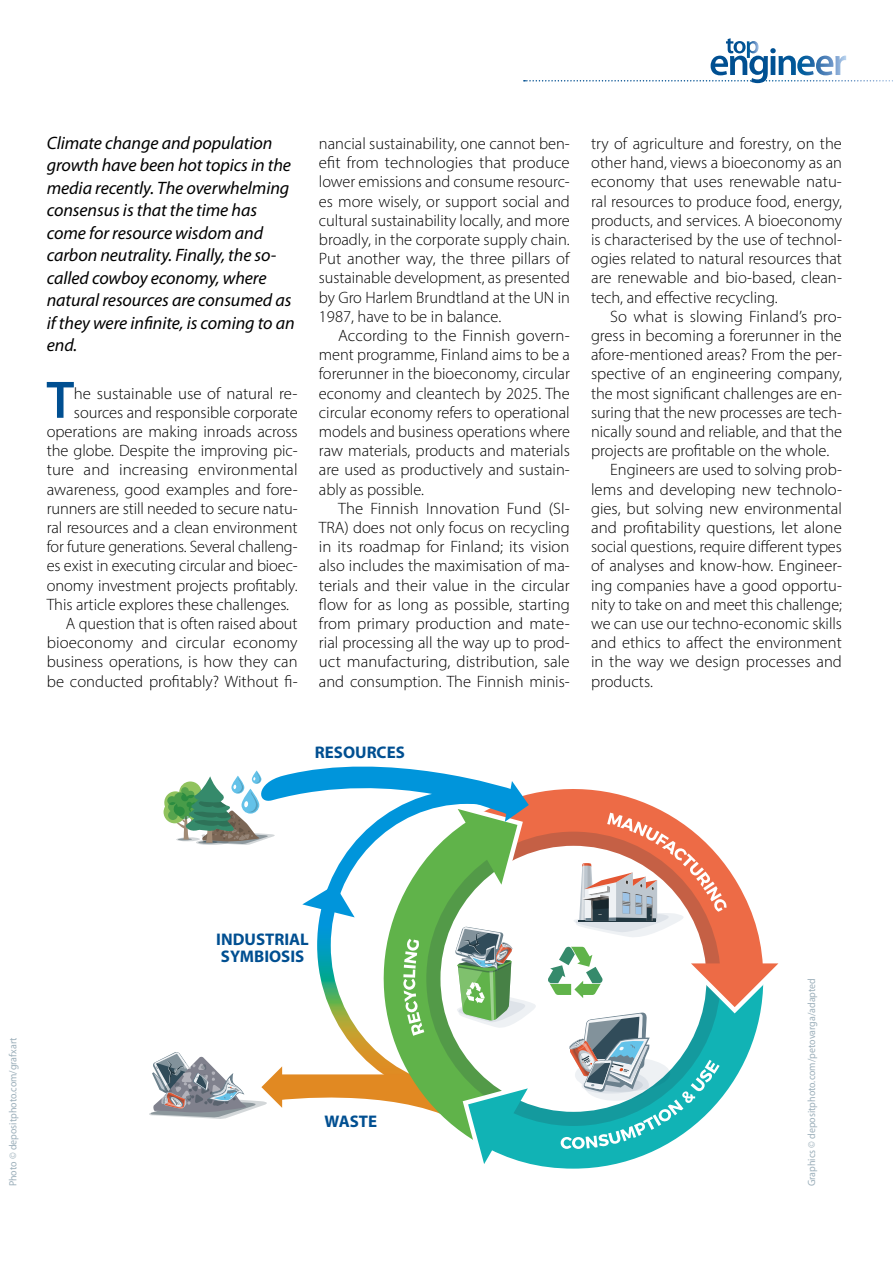
<style>
.page{position:relative;width:893px;height:1263px;background:#fff}
.page>*{position:absolute;margin:0;border:0;box-sizing:border-box;transform-origin:0 0}
._22en_body_with_anfa{font:600 53.1px "Myriad Pro";color:#004f91}
._13en_article_ingres{font:italic 18px/22.5px "Myriad Pro";letter-spacing:-.005em;color:#000}
._15en_article_lift{font:700 16.8px/16.8px "Myriad Pro";color:#004f91}
._21en_body_with_inde{font:300 16.5px/19.2px "Myriad Pro";color:#000;text-align:justify}
._22en_body_with_anfa-2{font:300 16.5px "Myriad Pro";letter-spacing:-.005em;color:#000}
._99en_photo_credit{font:10.5px "Myriad Pro";color:#9db0bb;scale:.95 1}
</style>
<div class="page">
<svg style="left:524px;top:38px;width:369px;height:45px"></svg>
<svg style="left:317px;top:917px;width:40px;height:134px"></svg>
<div style="left:331px;top:804px;width:272px;height:283px;background:#fff;border-radius:50%"></div>
<svg style="left:529px;top:789px;width:232px;height:158px"></svg>
<svg style="left:357px;top:814px;width:216px;height:238px"></svg>
<svg style="left:528px;top:1119px;width:130px;height:49px;fill:#11b3b5"></svg>
<svg style="left:426px;top:832px;width:295px;height:294px;fill:#539a48"></svg>
<div style="left:440px;top:846px;width:266px;height:266px;background:#fff;border-radius:50%"></div>
<svg style="left:403px;top:939px;width:21px;height:97px"></svg>
<svg style="left:164px;top:766px;width:365px;height:151px"></svg>
<svg style="left:149px;top:1052px;width:379px;height:112px"></svg>
<svg style="left:547px;top:947px;width:231px;height:202px"></svg>
<svg style="left:573px;top:813px;width:154px;height:124px"></svg>
<svg style="left:455px;top:926px;width:81px;height:102px"></svg>
<p class="_13en_article_ingres" style="left:47px;top:131px;width:249px">Climate change and population growth have been hot topics in the media recently. The overwhelming consensus is that the time has come for resource wisdom and carbon neutrality. Finally, the so&shy;called cowboy economy, where natural resources are consumed as if they were infinite, is coming to an end.</p>
<p class="_22en_body_with_anfa" style="left:46px;top:366px;width:29px">T</p>
<p class="_22en_body_with_anfa-2" style="left:74px;top:383px;width:225px">he sustainable use of natural re-</p>
<p class="_22en_body_with_anfa-2" style="left:74px;top:402px;width:225px">sources and responsible corporate</p>
<p class="_22en_body_with_anfa-2" style="left:47px;top:422px;width:252px">operations are making inroads across</p>
<p class="_22en_body_with_anfa-2" style="left:47px;top:441px;width:252px">the globe. Despite the improving pic-</p>
<p class="_22en_body_with_anfa-2" style="left:47px;top:460px;width:252px">ture and increasing environmental</p>
<p class="_22en_body_with_anfa-2" style="left:47px;top:479px;width:252px">awareness, good examples and fore-</p>
<p class="_22en_body_with_anfa-2" style="left:47px;top:498px;width:252px">runners are still needed to secure natu-</p>
<p class="_22en_body_with_anfa-2" style="left:47px;top:518px;width:252px">ral resources and a clean environment</p>
<p class="_22en_body_with_anfa-2" style="left:47px;top:537px;width:252px">for future generations. Several challeng-</p>
<p class="_22en_body_with_anfa-2" style="left:47px;top:556px;width:252px">es exist in executing circular and bioec-</p>
<p class="_22en_body_with_anfa-2" style="left:47px;top:575px;width:252px">onomy investment projects profitably.</p>
<p class="_22en_body_with_anfa-2" style="left:47px;top:594px;width:244px">This article explores these challenges.</p>
<p class="_21en_body_with_inde" style="left:47px;top:614px;width:252px;text-indent:19px">A question that is often raised about bioeconomy and circular economy business operations, is how they can be conducted profitably? Without fi-</p>
<p class="_21en_body_with_inde" style="left:319px;top:134px;width:253px">nancial sustainability, one cannot ben&shy;efit from technologies that produce lower emissions and consume resourc&shy;es more wisely, or support social and cultural sustainability locally, and more broadly, in the corporate supply chain.<br>Put another way, the three pillars of sustainable development, as presented by Gro Harlem Brundtland at the UN in 1987, have to be in balance.</p>
<p class="_21en_body_with_inde" style="left:319px;top:326px;width:253px;text-indent:19px">According to the Finnish govern&shy;ment programme, Finland aims to be a forerunner in the bioeconomy, circular economy and cleantech by 2025. The circular economy refers to operational models and business operations where raw materials, products and materials are used as productively and sustain&shy;ably as possible.</p>
<p class="_21en_body_with_inde" style="left:319px;top:499px;width:252px;text-indent:19px">The Finnish Innovation Fund (SI-TRA) does not only focus on recycling in its roadmap for Finland; its vision also includes the maximisation of ma&shy;terials and their value in the circular flow for as long as possible, starting from primary production and mate&shy;rial processing all the way up to prod&shy;uct manufacturing, distribution, sale and consumption. The Finnish minis-</p>
<p class="_21en_body_with_inde" style="left:591px;top:134px;width:252px">try of agriculture and forestry, on the other hand, views a bioeconomy as an economy that uses renewable natu&shy;ral resources to produce food, energy, products, and services. A bioeconomy is characterised by the use of technol&shy;ogies related to natural resources that are renewable and bio-based, clean&shy;tech, and effective recycling.</p>
<p class="_21en_body_with_inde" style="left:591px;top:307px;width:253px;text-indent:19px">So what is slowing Finland’s pro&shy;gress in becoming a forerunner in the afore-mentioned areas? From the per&shy;spective of an engineering company, the most significant challenges are en&shy;suring that the new processes are tech&shy;nically sound and reliable, and that the projects are profitable on the whole.</p>
<p class="_21en_body_with_inde" style="left:591px;top:460px;width:252px;text-indent:19px">Engineers are used to solving prob&shy;lems and developing new technolo&shy;gies, but solving new environmental and profitability questions, let alone social questions, require different types of analyses and know-how. Engineer&shy;ing companies have a good opportu&shy;nity to take on and meet this challenge; we can use our techno-economic skills and ethics to affect the environment in the way we design processes and products.</p>
<p class="_15en_article_lift" style="left:315px;top:744px;width:91px">RESOURCES</p>
<p class="_99en_photo_credit" style="left:6px;top:1186px;width:158px;rotate:-90deg">Photo © depositphoto.com/grafxart</p>
<p class="_15en_article_lift" style="left:216px;top:930px;width:94px">INDUSTRIAL<br>SYMBIOSIS</p>
<p class="_15en_article_lift" style="left:325px;top:1112px;width:54px">WASTE</p>
<p class="_99en_photo_credit" style="left:805px;top:1186px;width:221px;rotate:-90deg">Graphics © depositphoto.com/petovarga/adapted</p>
</div>
